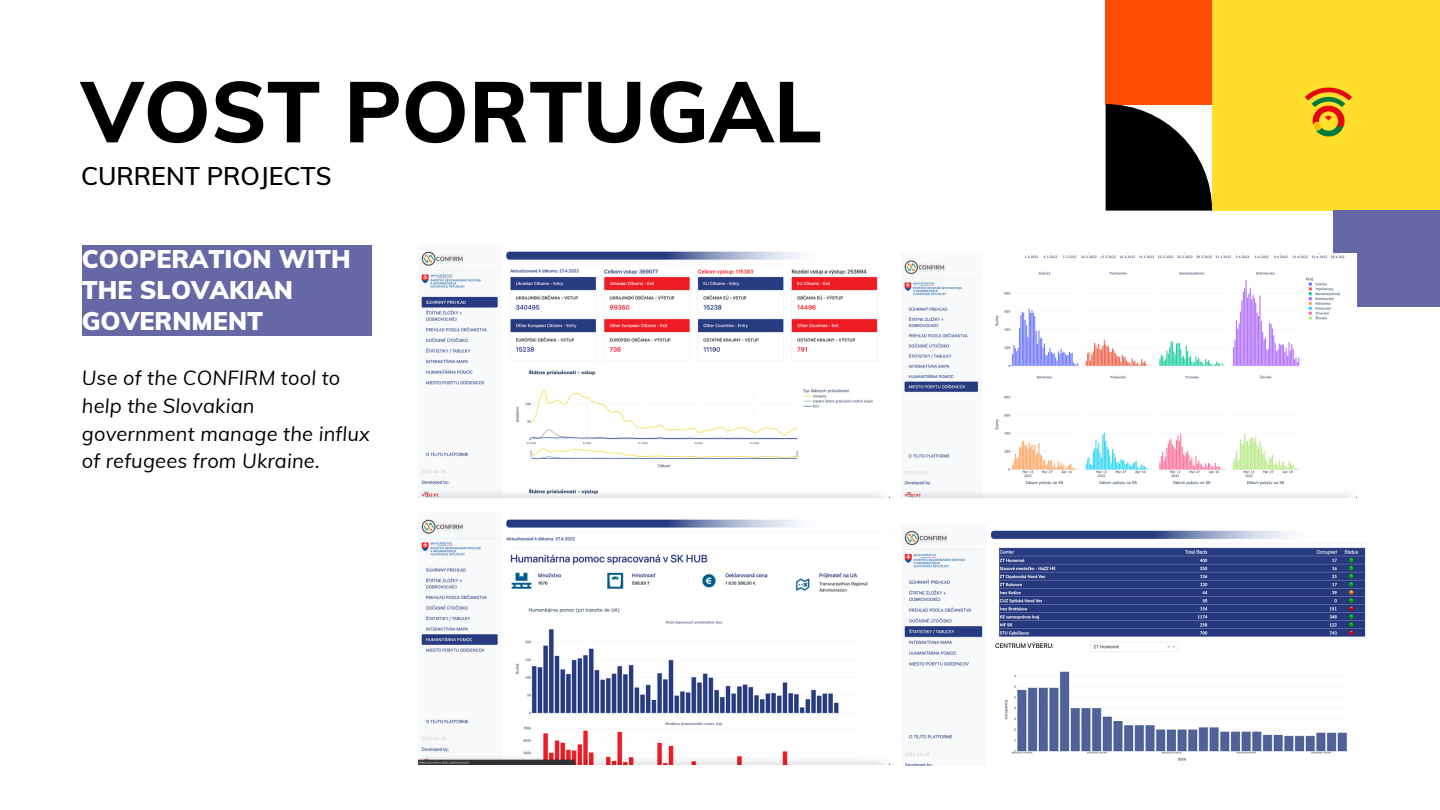
<style>
.page{position:relative;width:1440px;height:810px;background:#fff}
.page>*{position:absolute;margin:0;border:0;box-sizing:border-box;transform-origin:0 0}
.t1{font:800 85px "Muli";color:#000}
.t2{font:900 25px/30.8px "Muli";color:#fff}
.t3{font:600 25px "Muli";color:#000}
.t4{font:italic 20px/27.8px "Muli";letter-spacing:.01em;color:#000}
</style>
<div class="page">
<div style="left:1212px;top:0;width:228px;height:211px;background:#ffdf2b"></div>
<div style="left:1334px;top:211px;width:106px;height:96px;background:#6668a6"></div>
<div style="left:1106px;top:0;width:106px;height:105px;background:#fe4c00"></div>
<svg style="left:1106px;top:104px;width:106px;height:107px"></svg>
<img style="left:1305px;top:87px;width:47px;height:50px">
<div style="left:82px;top:245px;width:289px;height:91px;background:#6668a6"></div>
<img style="left:419px;top:251px;width:471px;height:247px">
<img style="left:902px;top:254px;width:455px;height:243px">
<img style="left:419px;top:519px;width:471px;height:246px">
<img style="left:904px;top:530px;width:462px;height:235px">
<p class="t1" style="left:81px;top:57px;width:743px">VOST PORTUGAL</p>
<p class="t3" style="left:81px;top:160px;width:252px">CURRENT PROJECTS</p>
<p class="t2" style="left:82px;top:244px;width:270px">COOPERATION WITH<br>THE SLOVAKIAN<br>GOVERNMENT</p>
<p class="t4" style="left:82px;top:364px;width:290px">Use of the CONFIRM tool to help the Slovakian government manage the influx of refugees from Ukraine.</p>
</div>
